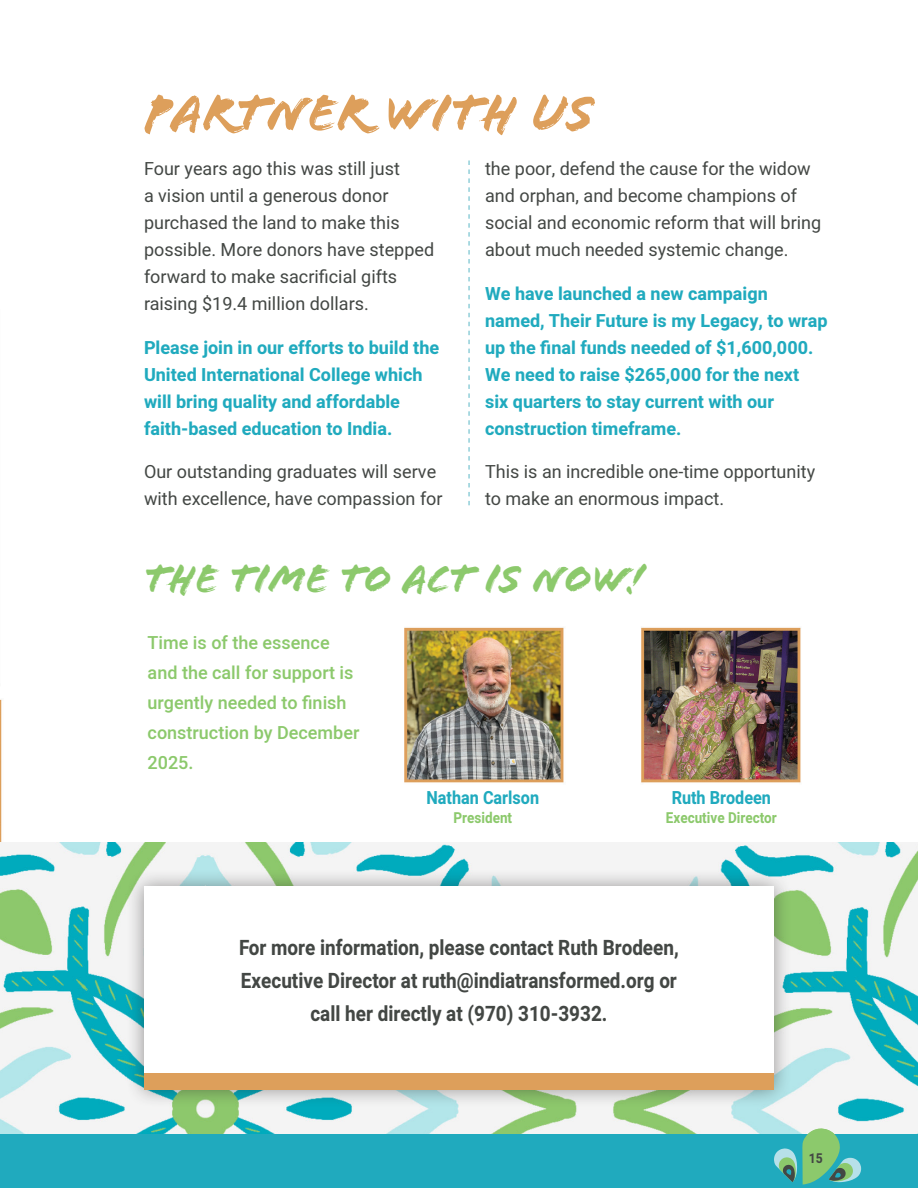
<style>
.page{position:relative;width:918px;height:1188px;background:#fff}
.page>*{position:absolute;margin:0;border:0;box-sizing:border-box;transform-origin:0 0}
.t1{font:54px "Flood Std";color:#dd9f5b}
.t2{font:42px "Flood Std";color:#8cc96c}
.t3{font:700 21px/33px "Heebo";color:#434744;text-align:center;scale:.9 1}
.t4{font:18px/27px "Heebo";color:#434744}
.t5{font:700 18px/27px "Heebo";color:#20aabe}
.t6{font:500 18px/30px "Heebo";color:#8cc96c}
.t7{font:700 18px "Heebo";color:#20aabe;scale:.9 1}
.t8{font:700 15px "Heebo";color:#8cc96c;scale:.9 1}
.t9{font:700 13.5px "Heebo";color:#434744;scale:.9 1}
</style>
<div class="page">
<img style="left:0;top:505px;width:801px;height:337px">
<img style="left:0;top:842px;width:918px;height:292px">
<div style="left:126px;top:869px;width:666px;height:239px;background:#231f20;opacity:.46"></div>
<div style="left:144px;top:886px;width:630px;height:204px;background:#fff"></div>
<div style="left:144px;top:1074px;width:630px;height:16px;background:#dd9f5b"></div>
<svg style="left:468px;top:160px;width:2px;height:345px"></svg>
<div style="left:0;top:1134px;width:918px;height:54px;background:#20aabe"></div>
<svg style="left:774px;top:1128px;width:87px;height:57px"></svg>
<p class="t1" style="left:144px;top:82px;width:452px">PARTNER WITH US</p>
<p class="t4" style="left:144px;top:155px;width:292px">Four years ago this was still just<br>a vision until a generous donor purchased the land to make this possible. More donors have stepped forward to make sacrificial gifts raising $19.4 million dollars.</p>
<p class="t5" style="left:144px;top:334px;width:297px">Please join in our efforts to build the United International College which will bring quality and affordable faith-based education to India.</p>
<p class="t4" style="left:144px;top:458px;width:300px">Our outstanding graduates will serve with excellence, have compassion for</p>
<p class="t4" style="left:485px;top:155px;width:338px">the poor, defend the cause for the widow and orphan, and become champions of social and economic reform that will bring about much needed systemic change.</p>
<p class="t5" style="left:485px;top:280px;width:344px">We have launched a new campaign named, Their Future is my Legacy, to wrap up the final funds needed of $1,600,000.<br>We need to raise $265,000 for the next<br>six quarters to stay current with our construction timeframe.</p>
<p class="t4" style="left:485px;top:458px;width:332px">This is an incredible one-time opportunity to make an enormous impact.</p>
<p class="t2" style="left:144px;top:554px;width:502px">THE TIME TO ACT IS NOW!</p>
<p class="t6" style="left:148px;top:628px;width:213px">Time is of the essence and the call for support is urgently needed to finish construction by December<br>2025.</p>
<p class="t7" style="left:427px;top:785px;width:127px">Nathan Carlson</p>
<p class="t8" style="left:454px;top:808px;width:67px">President</p>
<p class="t7" style="left:672px;top:785px;width:112px">Ruth Brodeen</p>
<p class="t8" style="left:666px;top:808px;width:125px">Executive Director</p>
<p class="t3" style="left:239px;top:932px;width:490px">For more information, please contact Ruth Brodeen,<br>Executive Director at ruth@indiatransformed.org or call her directly at (970) 310-3932.</p>
<p class="t9" style="left:809px;top:1149px;width:17px">15</p>
</div>
